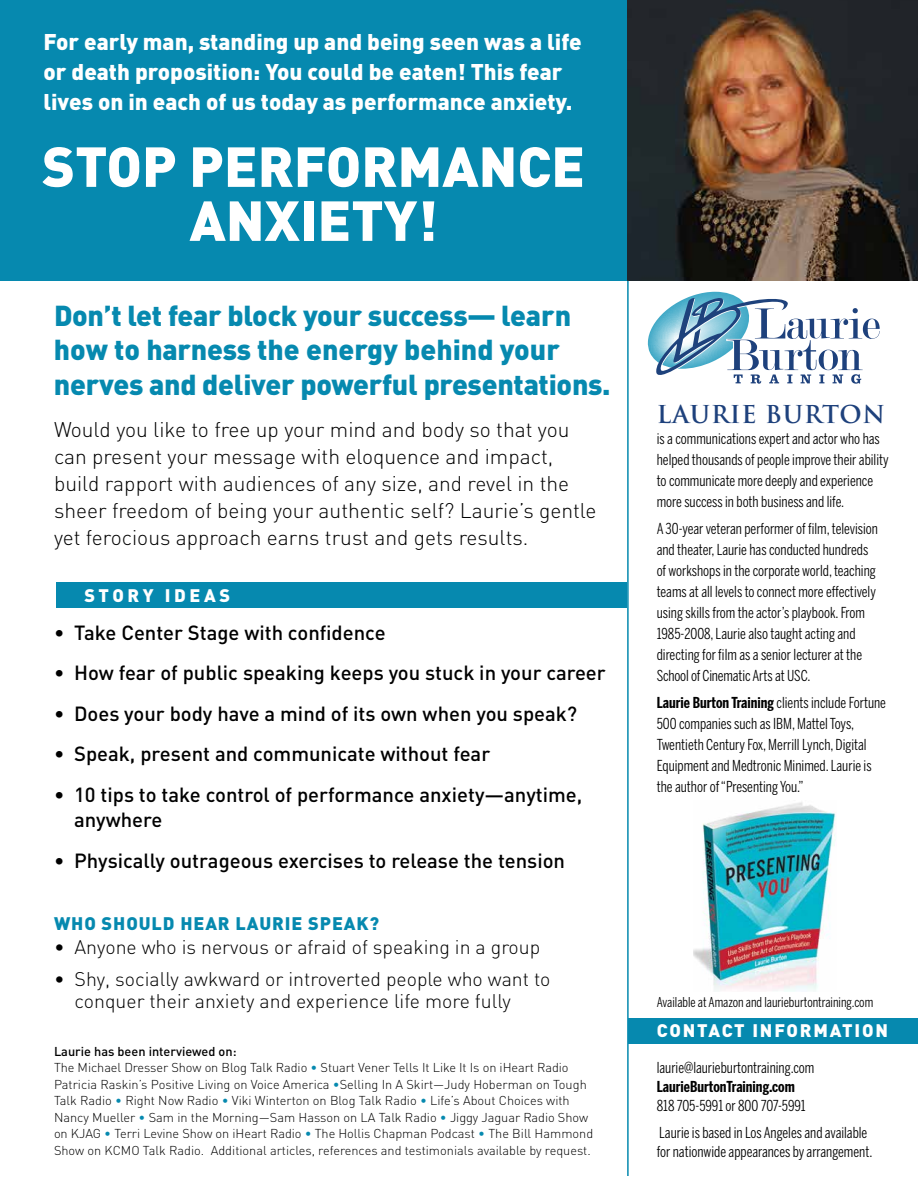
<style>
.page{position:relative;width:918px;height:1188px;background:#fff}
.page>*{position:absolute;margin:0;border:0;box-sizing:border-box;transform-origin:0 0}
.t1{font:900 55.5px/54px "DIN";color:#fff;text-align:center}
.t2{font:900 28.5px/34.5px "DIN";letter-spacing:-.01em;color:#0689af}
.t3{font:700 24px "Trajan";letter-spacing:.03em;color:#1e417c}
.t4{font:900 22.5px/30px "DIN";color:#fff}
.t5{font:300 21px/27px "DIN";color:#000}
.t6{font:500 20.25px/25.5px "DIN";color:#000}
.t7{font:300 19.5px/22.5px "DIN";color:#000}
.t8{font:900 18px "DIN";letter-spacing:.05em;color:#0689af}
.t9{font:900 18px "DIN";letter-spacing:.1em;color:#fff}
.t10{font:900 18px "DIN";letter-spacing:.2em;color:#fff}
.t11{font:15px/21px "Benton Sans Comp";color:#000}
.t12{font:700 15px "Benton Sans Comp";color:#000}
.t13{font:13.5px "Benton Sans Comp";color:#000}
.t14{font:300 12.75px/16.5px "DIN";color:#000}
.s1{font-weight:500}
.s2{color:#0689af}
.s3{font-weight:700}
</style>
<div class="page">
<div style="left:0;top:0;width:628px;height:281px;background:#0689af"></div>
<img style="left:628px;top:0;width:290px;height:281px">
<hr style="left:627px;top:281px;width:2px;height:895px;background:#0689af">
<svg style="left:647px;top:291px;width:233px;height:93px"></svg>
<img style="left:694px;top:802px;width:142px;height:190px">
<div style="left:629px;top:1018px;width:289px;height:26px;background:#0689af"></div>
<div style="left:56px;top:582px;width:571px;height:26px;background:#0689af"></div>
<h3 class="t4" style="left:44px;top:26px;width:540px">For early man, standing up and being seen was a life or death proposition: You could be eaten! This fear lives on in each of us today as performance anxiety.</h3>
<h1 class="t1" style="left:42px;top:137px;width:544px">STOP PERFORMANCE<br>ANXIETY!</h1>
<h2 class="t2" style="left:54px;top:297px;width:558px">Don’t let fear block your success— learn how to harness the energy behind your nerves and deliver powerful presentations.</h2>
<p class="t5" style="left:54px;top:416px;width:544px">Would you like to free up your mind and body so that you can present your message with eloquence and impact, build rapport with audiences of any size, and revel in the sheer freedom of being your authentic self? Laurie’s gentle yet ferocious approach earns trust and gets results.</p>
<p class="t10" style="left:84px;top:583px;width:147px">STORY IDEAS</p>
<h3 class="t6" style="left:54px;top:619px;width:333px">• Take Center Stage with confidence</h3>
<h3 class="t6" style="left:54px;top:659px;width:553px">• How fear of public speaking keeps you stuck in your career</h3>
<h3 class="t6" style="left:54px;top:700px;width:525px">• Does your body have a mind of its own when you speak?</h3>
<h3 class="t6" style="left:54px;top:740px;width:438px">• Speak, present and communicate without fear</h3>
<h3 class="t6" style="left:74px;top:781px;width:510px;text-indent:-20px">• 10 tips to take control of performance anxiety—anytime, anywhere</h3>
<h3 class="t6" style="left:54px;top:847px;width:513px">• Physically outrageous exercises to release the tension</h3>
<p class="t8" style="left:54px;top:911px;width:327px">WHO SHOULD HEAR LAURIE SPEAK?</p>
<h3 class="t7" style="left:54px;top:936px;width:488px">• Anyone who is nervous or afraid of speaking in a group</h3>
<h3 class="t7" style="left:75px;top:967px;width:477px;text-indent:-21px">• Shy, socially awkward or introverted people who want to conquer their anxiety and experience life more fully</h3>
<p class="t14" style="left:54px;top:1043px;width:541px"><span class="s1">Laurie has been interviewed on:<br></span>The Michael Dresser Show on Blog Talk Radio <span class="s2">•</span> Stuart Vener Tells It Like It Is on iHeart Radio Patricia Raskin’s Positive Living on Voice America <span class="s2">•</span>Selling In A Skirt—Judy Hoberman on Tough Talk Radio <span class="s2">•</span> Right Now Radio <span class="s2">•</span> Viki Winterton on Blog Talk Radio <span class="s2">•</span> Life’s About Choices with Nancy Mueller <span class="s2">•</span> Sam in the Morning—Sam Hasson on LA Talk Radio <span class="s2">•</span> Jiggy Jaguar Radio Show on KJAG <span class="s2">•</span> Terri Levine Show on iHeart Radio <span class="s2">•</span> The Hollis Chapman Podcast <span class="s2">•</span> The Bill Hammond Show on KCMO Talk Radio. Additional articles, references and testimonials available by request.</p>
<h3 class="t3" style="left:657px;top:399px;width:230px">LAURIE BURTON</h3>
<p class="t11" style="left:657px;top:428px;width:233px">is a communications expert and actor who has helped thousands of people improve their ability to communicate more deeply and experience more success in both business and life.</p>
<p class="t11" style="left:657px;top:518px;width:223px">A 30-year veteran performer of film, television and theater, Laurie has conducted hundreds of workshops in the corporate world, teaching teams at all levels to connect more effectively using skills from the actor’s playbook. From 1985-2008, Laurie also taught acting and directing for film as a senior lecturer at the School of Cinematic Arts at USC.</p>
<p class="t11" style="left:657px;top:692px;width:231px"><span class="s3">Laurie Burton Training</span> clients include Fortune 500 companies such as IBM, Mattel Toys, Twentieth Century Fox, Merrill Lynch, Digital Equipment and Medtronic Minimed. Laurie is the author of “Presenting You.”</p>
<p class="t13" style="left:657px;top:995px;width:218px">Available at Amazon and laurieburtontraining.com</p>
<p class="t9" style="left:657px;top:1018px;width:233px">CONTACT INFORMATION</p>
<p class="t11" style="left:657px;top:1057px;width:159px">laurie@laurieburtontraining.com</p>
<p class="t12" style="left:657px;top:1078px;width:140px">LaurieBurtonTraining.com</p>
<p class="t11" style="left:657px;top:1091px;width:212px;line-height:27.8px">818 705-5991 or 800 707-5991<br>Laurie is based in Los Angeles and available</p>
<p class="t11" style="left:657px;top:1141px;width:217px">for nationwide appearances by arrangement.</p>
</div>
